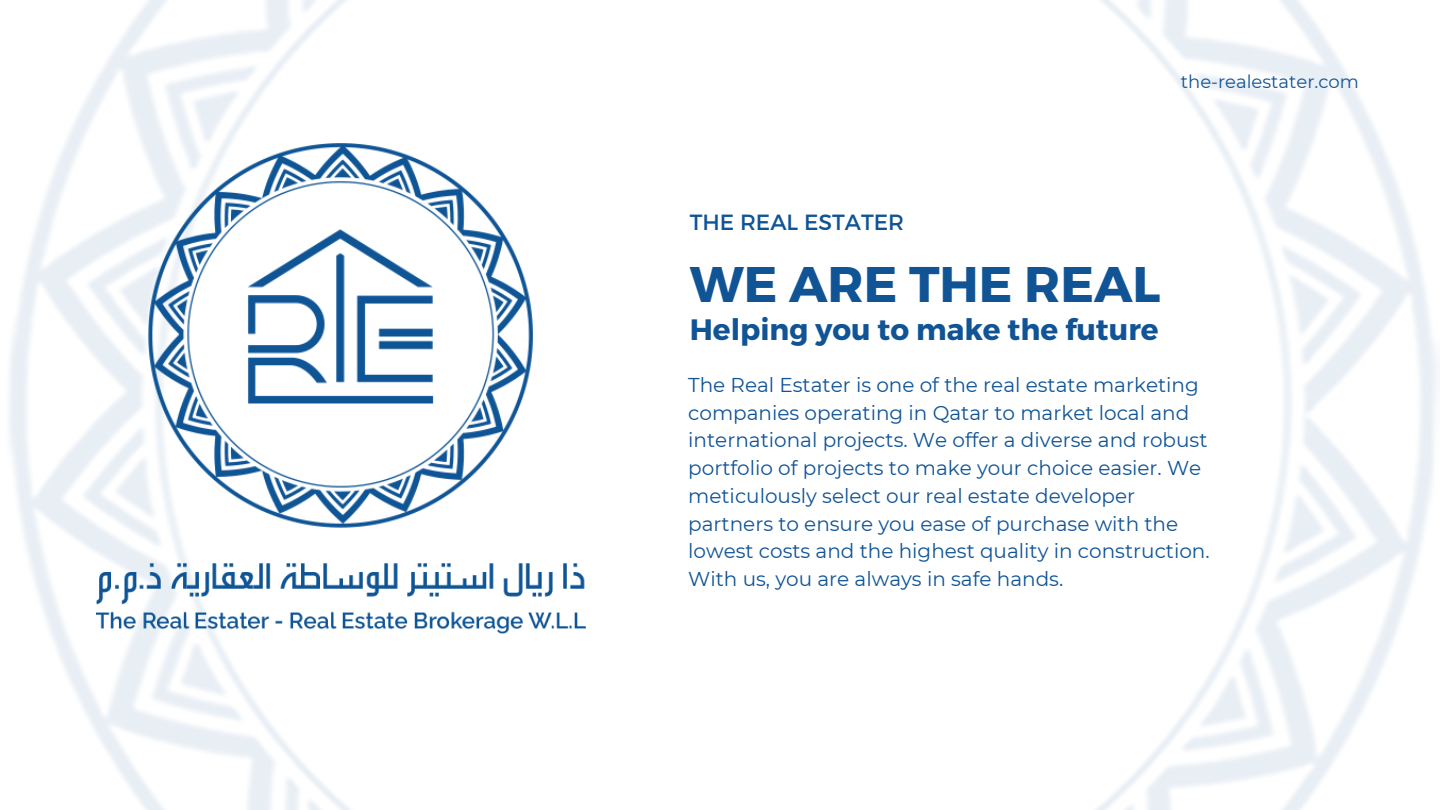
<style>
.page{position:relative;width:1440px;height:810px;background:#fff}
.page>*{position:absolute;margin:0;border:0;box-sizing:border-box;transform-origin:0 0}
.t1{font:700 50px "Montserrat";color:#105496}
.t2{font:700 29.5px "Montserrat";color:#105496}
.t3{font:22px "Montserrat";color:#105496}
.t4{font:20px/27.8px "Montserrat";color:#105496}
.t5{font:18px "Montserrat";color:#105496}
</style>
<div class="page">
<img style="left:9px;top:0;width:1430px;height:810px">
<p class="t5" style="left:1181px;top:71px;width:180px">the-realestater.com</p>
<h3 class="t3" style="left:690px;top:208px;width:216px">THE REAL ESTATER</h3>
<p class="t1" style="left:690px;top:252px;width:472px">WE ARE THE REAL</p>
<h1 class="t2" style="left:690px;top:310px;width:470px">Helping you to make the future</h1>
<p class="t4" style="left:688px;top:371px;width:523px">The Real Estater is one of the real estate marketing companies operating in Qatar to market local and international projects. We offer a diverse and robust portfolio of projects to make your choice easier. We meticulously select our real estate developer partners to ensure you ease of purchase with the lowest costs and the highest quality in construction.<br>With us, you are always in safe hands.</p>
</div>
